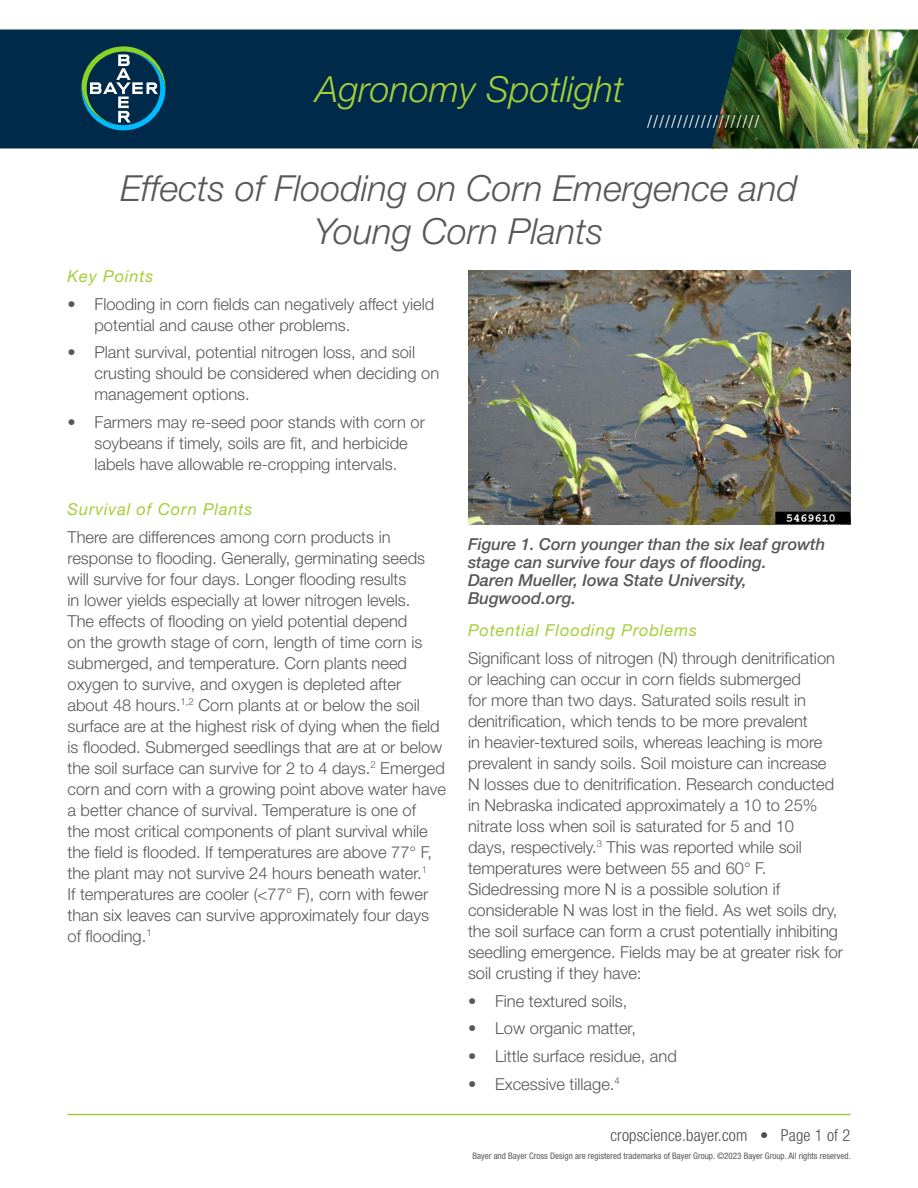
<style>
.page{position:relative;width:918px;height:1188px;background:#fff}
.page>*{position:absolute;margin:0;border:0;box-sizing:border-box;transform-origin:0 0}
.Title__Bayer{font:italic 300 36px/43.2px "Helvetica Neue LT Pro";color:#57585a;text-align:center}
.t1{font:italic 300 36px "Helvetica Neue LT Pro";color:#a6ce39}
.t2{font:18px "Minion Pro";color:#fff}
.Universal_Text{font:300 16.5px/21px "Helvetica Neue";color:#57585a}
.Universal_Caption{font:italic 500 16.5px/18px "Helvetica Neue LT Pro";color:#57585a}
.Subhead__Bayer{font:italic 16.5px "Helvetica Neue LT Pro";letter-spacing:.05em;color:#a6ce39}
.t3{font:300 condensed 16.5px "Helvetica Neue LT Std";letter-spacing:.01em;color:#4b4c4d}
.t4{font:condensed 9px "Helvetica Neue LT Std";color:#57585a}
</style>
<div class="page">
<hr style="left:68px;top:1114px;width:782px;height:1px;background:#a6ce39">
<div style="left:0;top:30px;width:711px;height:118px;background:#002a49"></div>
<svg style="left:81px;top:46px;width:84px;height:84px;background:#285d6a"></svg>
<img style="left:711px;top:30px;width:207px;height:118px">
<img style="left:468px;top:270px;width:382px;height:255px">
<h1 class="t1" style="left:316px;top:67px;width:309px">Agronomy Spotlight</h1>
<p class="t2" style="left:647px;top:109px;width:115px">///////////////////</p>
<p class="Title__Bayer" style="left:120px;top:165px;width:679px">Effects of Flooding on Corn Emergence and<br>Young Corn Plants</p>
<p class="Subhead__Bayer" style="left:68px;top:266px;width:87px">Key Points</p>
<p class="Universal_Text" style="left:94px;top:293px;width:341px;text-indent:-27px">• Flooding in corn fields can negatively affect yield potential and cause other problems.</p>
<p class="Universal_Text" style="left:94px;top:342px;width:346px;text-indent:-27px">• Plant survival, potential nitrogen loss, and soil crusting should be considered when deciding on management options.</p>
<p class="Universal_Text" style="left:68px;top:411px;width:359px;text-align:center">• Farmers may re-seed poor stands with corn or soybeans if timely, soils are fit, and herbicide labels have allowable re-cropping intervals.</p>
<p class="Subhead__Bayer" style="left:68px;top:499px;width:186px">Survival of Corn Plants</p>
<p class="Universal_Text" style="left:68px;top:526px;width:380px">There are differences among corn products in response to flooding. Generally, germinating seeds will survive for four days. Longer flooding results<br>in lower yields especially at lower nitrogen levels.<br>The effects of flooding on yield potential depend<br>on the growth stage of corn, length of time corn is submerged, and temperature. Corn plants need oxygen to survive, and oxygen is depleted after about 48 hours.<sup>1,2</sup> Corn plants at or below the soil surface are at the highest risk of dying when the field is flooded. Submerged seedlings that are at or below the soil surface can survive for 2 to 4 days.<sup>2</sup> Emerged corn and corn with a growing point above water have a better chance of survival. Temperature is one of<br>the most critical components of plant survival while the field is flooded. If temperatures are above 77° F, the plant may not survive 24 hours beneath water.<sup>1<br></sup>If temperatures are cooler (&lt;77° F), corn with fewer than six leaves can survive approximately four days of flooding.<sup>1</sup></p>
<p class="Universal_Caption" style="left:468px;top:535px;width:359px">Figure 1. Corn younger than the six leaf growth stage can survive four days of flooding.<br>Daren Mueller, Iowa State University, Bugwood.org.</p>
<p class="Subhead__Bayer" style="left:468px;top:620px;width:230px">Potential Flooding Problems</p>
<p class="Universal_Text" style="left:468px;top:647px;width:377px">Significant loss of nitrogen (N) through denitrification or leaching can occur in corn fields submerged<br>for more than two days. Saturated soils result in denitrification, which tends to be more prevalent<br>in heavier-textured soils, whereas leaching is more prevalent in sandy soils. Soil moisture can increase<br>N losses due to denitrification. Research conducted in Nebraska indicated approximately a 10 to 25% nitrate loss when soil is saturated for 5 and 10<br>days, respectively.<sup>3</sup> This was reported while soil temperatures were between 55 and 60° F.<br>Sidedressing more N is a possible solution if considerable N was lost in the field. As wet soils dry, the soil surface can form a crust potentially inhibiting seedling emergence. Fields may be at greater risk for soil crusting if they have:</p>
<p class="Universal_Text" style="left:468px;top:990px;width:161px">• Fine textured soils,</p>
<p class="Universal_Text" style="left:468px;top:1018px;width:169px">• Low organic matter,</p>
<p class="Universal_Text" style="left:468px;top:1045px;width:210px">• Little surface residue, and</p>
<p class="Universal_Text" style="left:468px;top:1073px;width:153px">• Excessive tillage.<sup>4</sup></p>
<p class="t3" style="left:610px;top:1126px;width:242px">cropscience.bayer.com • Page 1 of 2</p>
<p class="t4" style="left:473px;top:1150px;width:380px">Bayer and Bayer Cross Design are registered trademarks of Bayer Group. ©2023 Bayer Group. All rights reserved.</p>
</div>
